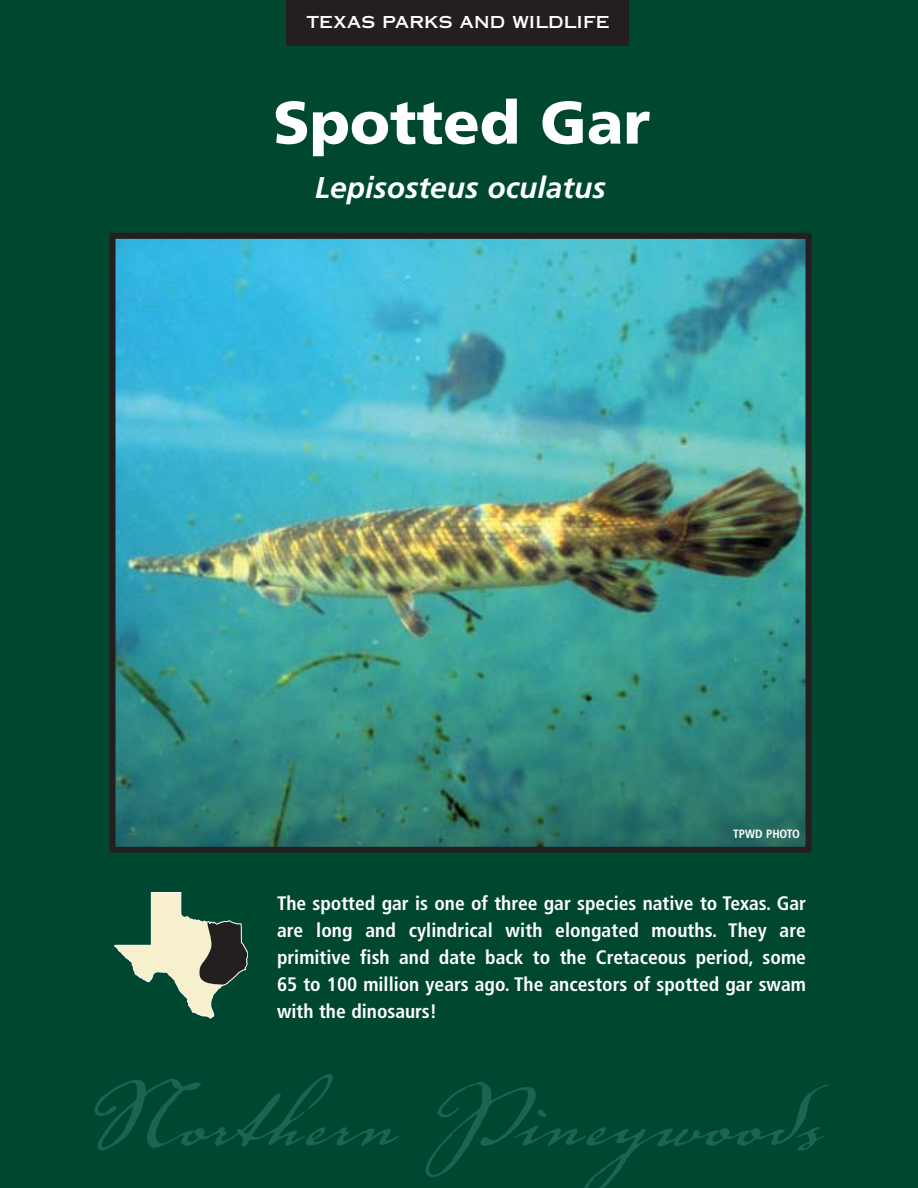
<style>
.page{position:relative;width:918px;height:1188px;background:#004732}
.page>*{position:absolute;margin:0;border:0;box-sizing:border-box;transform-origin:0 0}
.t1{font:900 60px "Frutiger";color:#fff}
.t2{font:italic 700 30px "Frutiger";color:#fff}
.t3{font:700 condensed 19.5px/27px "Frutiger";color:#fff;text-align:justify}
.t4{font:16.5px "Copperplate Thirty One AB";color:#fff}
.t5{font:700 condensed 12px "Frutiger";color:#fff}
</style>
<div class="page">
<img style="left:117px;top:240px;width:688px;height:606px">
<div style="left:110px;top:233px;width:702px;height:620px;border:6px solid #231f1f"></div>
<div style="left:286px;top:0;width:343px;height:46px;background:#231f1f"></div>
<svg style="left:114px;top:892px;width:134px;height:126px"></svg>
<svg style="left:94px;top:1074px;width:734px;height:114px"></svg>
<p class="t4" style="left:306px;top:13px;width:305px">TEXAS PARKS AND WILDLIFE</p>
<h1 class="t1" style="left:273px;top:99px;width:378px">Spotted Gar</h1>
<h2 class="t2" style="left:315px;top:175px;width:292px">Lepisosteus oculatus</h2>
<p class="t5" style="left:733px;top:829px;width:68px">TPWD PHOTO</p>
<p class="t3" style="left:277px;top:891px;width:531px">The spotted gar is one of three gar species native to Texas. Gar are long and cylindrical with elongated mouths. They are primitive fish and date back to the Cretaceous period, some 65 to 100 million years ago. The ancestors of spotted gar swam with the dinosaurs!</p>
</div>
